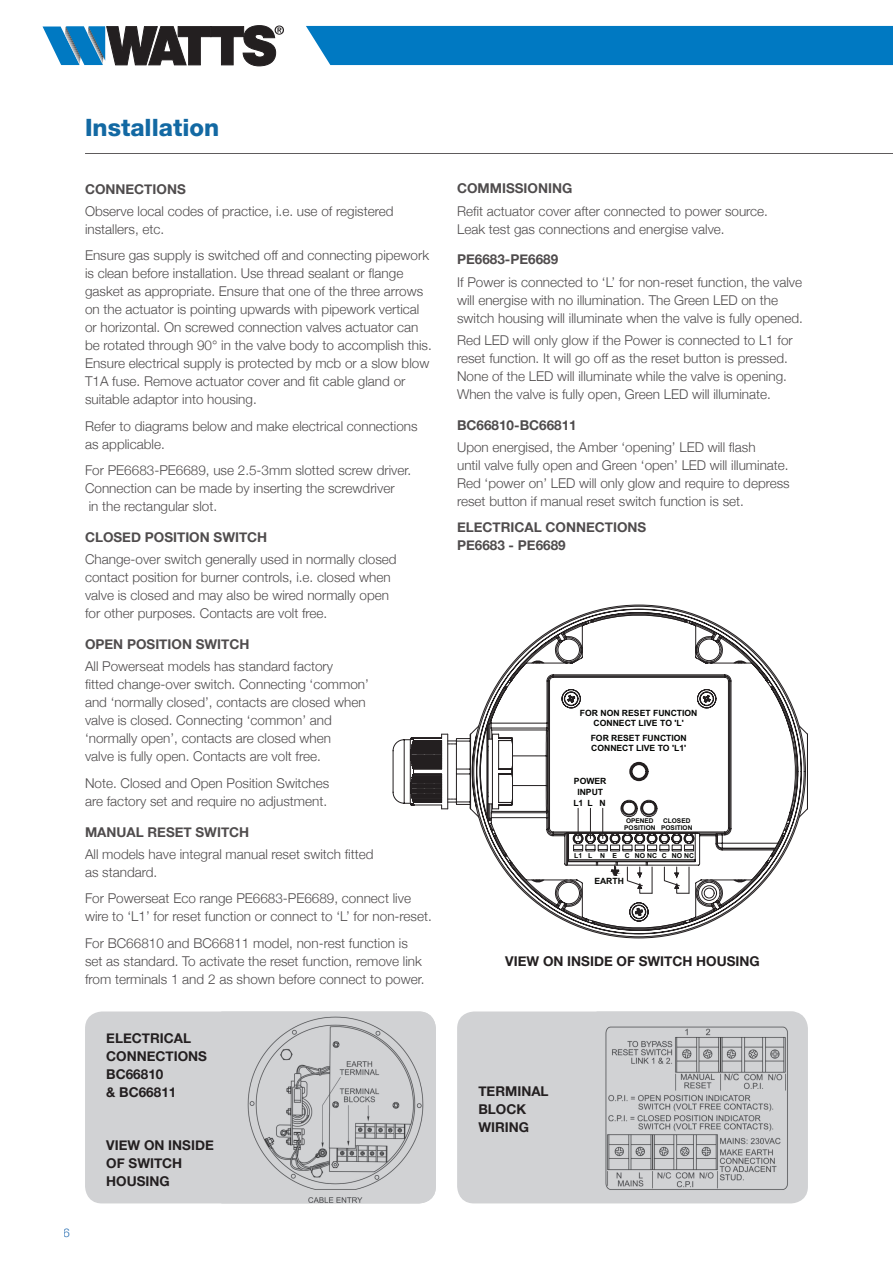
<style>
.page{position:relative;width:893px;height:1263px;background:#fff}
.page>*{position:absolute;margin:0;border:0;box-sizing:border-box;transform-origin:0 0}
.t1{font:800 24px "Helvetica Neue LT Std";color:#1369a3}
.t2{font:300 13.5px/18px "Helvetica Neue";color:#231f20}
.t3{font:700 13.5px/18px "Helvetica Neue";color:#231f20}
.t4{font:300 12px "Helvetica Neue";color:#1c66ae}
.t5{font:700 8.55px/10.4px "Arial";color:#040503;text-align:center}
.t6{font:700 6.9px "Arial";color:#040503}
.t7{font:700 6.6px/7.9px "Arial";color:#040503}
</style>
<div class="page">
<hr style="left:85px;top:153px;width:808px;height:1px;background:#231f20">
<div style="left:85px;top:1011px;width:351px;height:192px;background:#d1d2d4;border-radius:17px"></div>
<img style="left:221px;top:1011px;width:215px;height:192px">
<div style="left:457px;top:1011px;width:351px;height:192px;background:#d1d2d4;border-radius:17px"></div>
<img style="left:597px;top:1011px;width:198px;height:179px">
<div style="left:306px;top:26px;width:587px;height:39px;background:#0079c2"></div>
<svg style="left:43px;top:25px;width:241px;height:41px"></svg>
<svg style="left:590px;top:605px;width:98px;height:333px"></svg>
<svg style="left:571px;top:611px;width:136px;height:320px"></svg>
<svg style="left:492px;top:619px;width:316px;height:305px"></svg>
<svg style="left:441px;top:692px;width:273px;height:227px"></svg>
<svg style="left:393px;top:732px;width:120px;height:77px"></svg>
<hr style="left:578px;top:808px;width:1px;height:30px;background:#231f20">
<hr style="left:590px;top:808px;width:1px;height:30px;background:#231f20">
<hr style="left:602px;top:808px;width:1px;height:30px;background:#231f20">
<svg style="left:627px;top:867px;width:62px;height:26px"></svg>
<svg style="left:611px;top:866px;width:8px;height:10px"></svg>
<h1 class="t1" style="left:85px;top:113px;width:136px">Installation</h1>
<p class="t3" style="left:85px;top:179px;width:102px">CONNECTIONS</p>
<p class="t2" style="left:85px;top:201px;width:310px">Observe local codes of practice, i.e. use of registered installers, etc.</p>
<p class="t2" style="left:85px;top:246px;width:348px">Ensure gas supply is switched off and connecting pipework is clean before installation. Use thread sealant or flange gasket as appropriate. Ensure that one of the three arrows on the actuator is pointing upwards with pipework vertical or horizontal. On screwed connection valves actuator can be rotated through 90° in the valve body to accomplish this.<br>Ensure electrical supply is protected by mcb or a slow blow T1A fuse. Remove actuator cover and fit cable gland or suitable adaptor into housing.</p>
<p class="t2" style="left:85px;top:416px;width:334px">Refer to diagrams below and make electrical connections as applicable.</p>
<p class="t2" style="left:85px;top:461px;width:328px">For PE6683-PE6689, use 2.5-3mm slotted screw driver.<br>Connection can be made by inserting the screwdriver<br>in the rectangular slot.</p>
<p class="t3" style="left:85px;top:527px;width:184px">CLOSED POSITION SWITCH</p>
<p class="t2" style="left:85px;top:550px;width:313px">Change-over switch generally used in normally closed contact position for burner controls, i.e. closed when valve is closed and may also be wired normally open for other purposes. Contacts are volt free.</p>
<p class="t3" style="left:85px;top:634px;width:166px">OPEN POSITION SWITCH</p>
<p class="t2" style="left:85px;top:657px;width:285px">All Powerseat models has standard factory<br>fitted change-over switch. Connecting ‘common’ and ‘normally closed’, contacts are closed when valve is closed. Connecting ‘common’ and ‘normally open’, contacts are closed when<br>valve is fully open. Contacts are volt free.</p>
<p class="t2" style="left:85px;top:773px;width:246px">Note. Closed and Open Position Switches are factory set and require no adjustment.</p>
<p class="t3" style="left:85px;top:822px;width:166px">MANUAL RESET SWITCH</p>
<p class="t2" style="left:85px;top:844px;width:290px">All models have integral manual reset switch fitted as standard.</p>
<p class="t2" style="left:85px;top:889px;width:348px">For Powerseat Eco range PE6683-PE6689, connect live wire to ‘L1’ for reset function or connect to ‘L’ for non-reset.</p>
<p class="t2" style="left:85px;top:933px;width:341px">For BC66810 and BC66811 model, non-rest function is set as standard. To activate the reset function, remove link from terminals 1 and 2 as shown before connect to power.</p>
<p class="t4" style="left:64px;top:1223px;width:8px">6</p>
<p class="t3" style="left:106px;top:1028px;width:102px">ELECTRICAL<br>CONNECTIONS<br>BC66810<br>&amp; BC66811</p>
<p class="t3" style="left:106px;top:1135px;width:109px">VIEW ON INSIDE<br>OF SWITCH<br>HOUSING</p>
<p class="t3" style="left:457px;top:179px;width:117px">COMMISSIONING</p>
<p class="t2" style="left:457px;top:201px;width:312px">Refit actuator cover after connected to power source.<br>Leak test gas connections and energise valve.</p>
<p class="t3" style="left:457px;top:250px;width:103px">PE6683-PE6689</p>
<p class="t2" style="left:457px;top:272px;width:347px">If Power is connected to ‘L’ for non-reset function, the valve will energise with no illumination. The Green LED on the switch housing will illuminate when the valve is fully opened.</p>
<p class="t2" style="left:457px;top:330px;width:337px">Red LED will only glow if the Power is connected to L1 for reset function. It will go off as the reset button is pressed.<br>None of the LED will illuminate while the valve is opening.<br>When the valve is fully open, Green LED will illuminate.</p>
<p class="t3" style="left:457px;top:415px;width:121px">BC66810-BC66811</p>
<p class="t2" style="left:457px;top:437px;width:334px">Upon energised, the Amber ‘opening’ LED will flash<br>until valve fully open and Green ‘open’ LED will illuminate.<br>Red ‘power on’ LED will only glow and require to depress reset button if manual reset switch function is set.</p>
<p class="t3" style="left:457px;top:518px;width:191px">ELECTRICAL CONNECTIONS<br>PE6683 - PE6689</p>
<p class="t5" style="left:580px;top:708px;width:119px">FOR NON RESET FUNCTION<br>CONNECT LIVE TO 'L'</p>
<p class="t5" style="left:591px;top:732px;width:98px;text-align:left">FOR RESET FUNCTION<br>CONNECT LIVE TO 'L1'</p>
<p class="t5" style="left:574px;top:776px;width:34px">POWER<br>INPUT</p>
<p class="t5" style="left:573px;top:798px;width:34px">L1L N</p>
<p class="t7" style="left:624px;top:816px;width:33px">OPENED<br>POSITION</p>
<p class="t7" style="left:661px;top:816px;width:33px;text-align:center">CLOSED<br>POSITION</p>
<p class="t6" style="left:574px;top:851px;width:121px">L1 L N E C NONC C NONC</p>
<p class="t5" style="left:594px;top:876px;width:31px">EARTH</p>
<p class="t3" style="left:505px;top:952px;width:256px">VIEW ON INSIDE OF SWITCH HOUSING</p>
<p class="t3" style="left:478px;top:1081px;width:72px">TERMINAL<br>BLOCK<br>WIRING</p>
</div>
